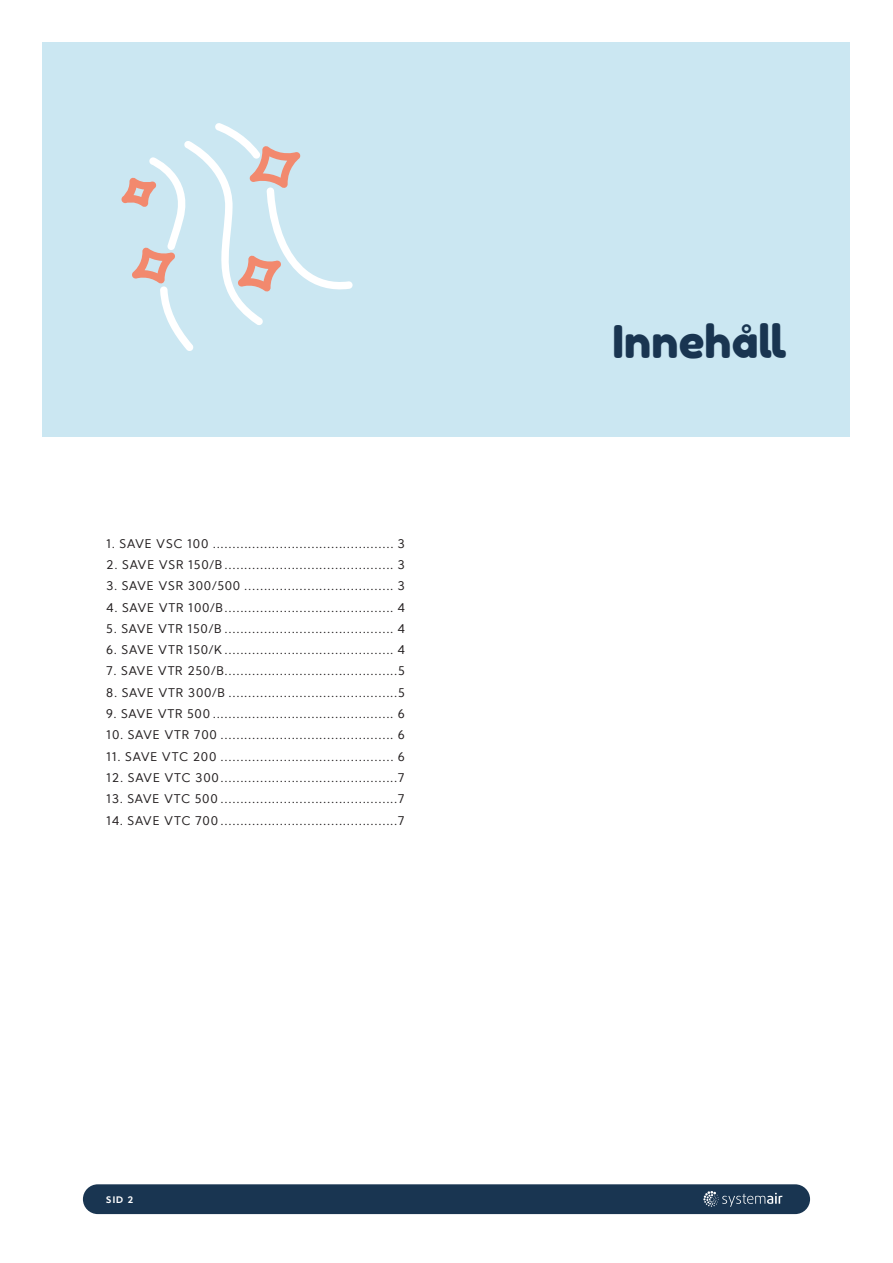
<style>
.page{position:relative;width:893px;height:1263px;background:#fff}
.page>*{position:absolute;margin:0;border:0;box-sizing:border-box;transform-origin:0 0}
.t1{font:45px "Fredoka One";color:#193551}
.t2{font:12px "Kumbh Sans";letter-spacing:.06em;color:#231f20}
.t3{font:700 9px "Kumbh Sans";color:#fff}
</style>
<div class="page">
<div style="left:83px;top:1184px;width:727px;height:30px;background:#193551;border-radius:15px"></div>
<svg style="left:703px;top:1191px;width:79px;height:16px"></svg>
<div style="left:43px;top:43px;width:807px;height:394px;background:#cbe7f2"></div>
<svg style="left:121px;top:123px;width:232px;height:228px"></svg>
<p class="t2" style="left:106px;top:536px;width:300px">1. SAVE VSC 100 .............................................. 3</p>
<p class="t2" style="left:106px;top:557px;width:300px">2. SAVE VSR 150/B ........................................... 3</p>
<p class="t2" style="left:106px;top:578px;width:300px">3. SAVE VSR 300/500 ...................................... 3</p>
<p class="t2" style="left:106px;top:600px;width:300px">4. SAVE VTR 100/B........................................... 4</p>
<p class="t2" style="left:106px;top:621px;width:300px">5. SAVE VTR 150/B ........................................... 4</p>
<p class="t2" style="left:106px;top:642px;width:300px">6. SAVE VTR 150/K ........................................... 4</p>
<p class="t2" style="left:106px;top:664px;width:300px">7. SAVE VTR 250/B............................................5</p>
<p class="t2" style="left:106px;top:685px;width:300px">8. SAVE VTR 300/B ...........................................5</p>
<p class="t2" style="left:106px;top:706px;width:300px">9. SAVE VTR 500 .............................................. 6</p>
<p class="t2" style="left:106px;top:727px;width:300px">10. SAVE VTR 700 ............................................ 6</p>
<p class="t2" style="left:106px;top:749px;width:300px">11. SAVE VTC 200 ............................................ 6</p>
<p class="t2" style="left:106px;top:770px;width:300px">12. SAVE VTC 300.............................................7</p>
<p class="t2" style="left:106px;top:791px;width:300px">13. SAVE VTC 500 .............................................7</p>
<p class="t2" style="left:106px;top:813px;width:300px">14. SAVE VTC 700 .............................................7</p>
<p class="t3" style="left:106px;top:1194px;width:28px">SID 2</p>
<p class="t1" style="left:613px;top:314px;width:176px">Innehåll</p>
</div>
